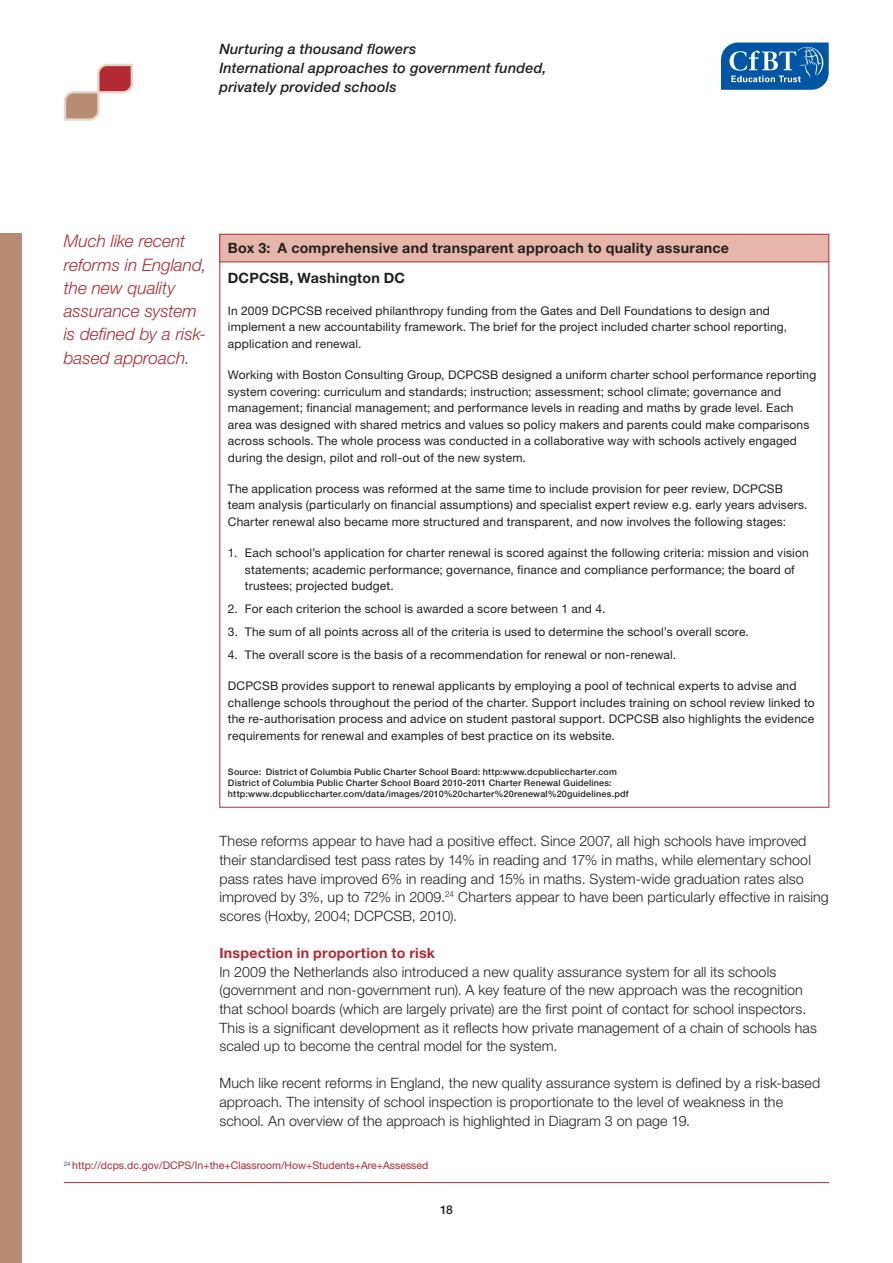
<style>
.page{position:relative;width:893px;height:1263px;background:#fff}
.page>*{position:absolute;margin:0;border:0;box-sizing:border-box;transform-origin:0 0}
.t1{font:italic 300 17.25px/23.2px "Helvetica Neue LT";color:#b32a33}
.t2{font:italic 500 14.4px/18.9px "Helvetica Neue LT";letter-spacing:.01em;color:#231f20}
.t3{font:300 14.25px/18.6px "Helvetica Neue LT";letter-spacing:.01em;color:#231f20}
.t4{font:700 14.25px/30px "Helvetica Neue LT";letter-spacing:.015em;color:#231f20}
.t5{font:700 14.25px "Helvetica Neue LT";letter-spacing:.015em;color:#b32a33}
.t6{font:12px/16.5px "Helvetica Neue LT";letter-spacing:.015em;color:#231f20}
.t7{font:500 12px "Helvetica Neue LT";color:#231f20}
.t8{font:10.5px "Helvetica Neue LT";color:#b32a33}
.t9{font:500 9px/11.2px "Helvetica Neue LT";letter-spacing:.025em;color:#231f20}
</style>
<div class="page">
<svg style="left:63px;top:63px;width:70px;height:58px"></svg>
<div style="left:0;top:234px;width:21px;height:1029px;background:#b88b73"></div>
<svg style="left:721px;top:43px;width:108px;height:47px;background:#2e73b4"></svg>
<hr style="left:64px;top:1182px;width:765px;height:1px;background:#b32a33">
<div style="left:219px;top:234px;width:610px;height:27px;background:#e7b6aa"></div>
<hr style="left:219px;top:261px;width:610px;height:1px;background:#b32a33">
<p class="t2" style="left:219px;top:39px;width:329px">Nurturing a thousand flowers<br>International approaches to government funded, privately provided schools</p>
<h1 class="t1" style="left:64px;top:229px;width:144px">Much like recent reforms in England, the new quality assurance system is defined by a risk&shy;based approach.</h1>
<p class="t4" style="left:228px;top:233px;width:503px">Box 3: A comprehensive and transparent approach to quality assurance<br>DCPCSB, Washington DC</p>
<p class="t6" style="left:228px;top:302px;width:561px">In 2009 DCPCSB received philanthropy funding from the Gates and Dell Foundations to design and implement a new accountability framework. The brief for the project included charter school reporting, application and renewal.</p>
<p class="t6" style="left:228px;top:366px;width:590px">Working with Boston Consulting Group, DCPCSB designed a uniform charter school performance reporting system covering: curriculum and standards; instruction; assessment; school climate; governance and management; financial management; and performance levels in reading and maths by grade level. Each area was designed with shared metrics and values so policy makers and parents could make comparisons across schools. The whole process was conducted in a collaborative way with schools actively engaged during the design, pilot and roll-out of the new system.</p>
<p class="t6" style="left:228px;top:480px;width:581px">The application process was reformed at the same time to include provision for peer review, DCPCSB team analysis (particularly on financial assumptions) and specialist expert review e.g. early years advisers.<br>Charter renewal also became more structured and transparent, and now involves the following stages:</p>
<p class="t6" style="left:245px;top:545px;width:565px;text-indent:-17px">1. Each school’s application for charter renewal is scored against the following criteria: mission and vision statements; academic performance; governance, finance and compliance performance; the board of trustees; projected budget.</p>
<p class="t6" style="left:228px;top:600px;width:379px">2. For each criterion the school is awarded a score between 1 and 4.</p>
<p class="t6" style="left:228px;top:623px;width:522px">3. The sum of all points across all of the criteria is used to determine the school’s overall score.</p>
<p class="t6" style="left:228px;top:646px;width:450px">4. The overall score is the basis of a recommendation for renewal or non-renewal.</p>
<p class="t6" style="left:228px;top:678px;width:588px">DCPCSB provides support to renewal applicants by employing a pool of technical experts to advise and challenge schools throughout the period of the charter. Support includes training on school review linked to the re-authorisation process and advice on student pastoral support. DCPCSB also highlights the evidence requirements for renewal and examples of best practice on its website.</p>
<p class="t9" style="left:228px;top:766px;width:402px">Source: District of Columbia Public Charter School Board: http:www.dcpubliccharter.com<br>District of Columbia Public Charter School Board 2010-2011 Charter Renewal Guidelines: http:www.dcpubliccharter.com/data/images/2010%20charter%20renewal%20guidelines.pdf</p>
<p class="t3" style="left:219px;top:832px;width:611px">These reforms appear to have had a positive effect. Since 2007, all high schools have improved their standardised test pass rates by 14% in reading and 17% in maths, while elementary school pass rates have improved 6% in reading and 15% in maths. System-wide graduation rates also improved by 3%, up to 72% in 2009.<sup>24</sup> Charters appear to have been particularly effective in raising scores (Hoxby, 2004; DCPCSB, 2010).</p>
<p class="t5" style="left:219px;top:944px;width:217px">Inspection in proportion to risk</p>
<p class="t3" style="left:219px;top:962px;width:599px">In 2009 the Netherlands also introduced a new quality assurance system for all its schools (government and non-government run). A key feature of the new approach was the recognition that school boards (which are largely private) are the first point of contact for school inspectors.<br>This is a significant development as it reflects how private management of a chain of schools has scaled up to become the central model for the system.</p>
<p class="t3" style="left:219px;top:1074px;width:602px">Much like recent reforms in England, the new quality assurance system is defined by a risk-based approach. The intensity of school inspection is proportionate to the level of weakness in the school. An overview of the approach is highlighted in Diagram 3 on page 19.</p>
<p class="t8" style="left:64px;top:1159px;width:366px"><sup>24</sup> http://dcps.dc.gov/DCPS/In+the+Classroom/How+Students+Are+Assessed</p>
<p class="t7" style="left:440px;top:1202px;width:14px">18</p>
</div>
